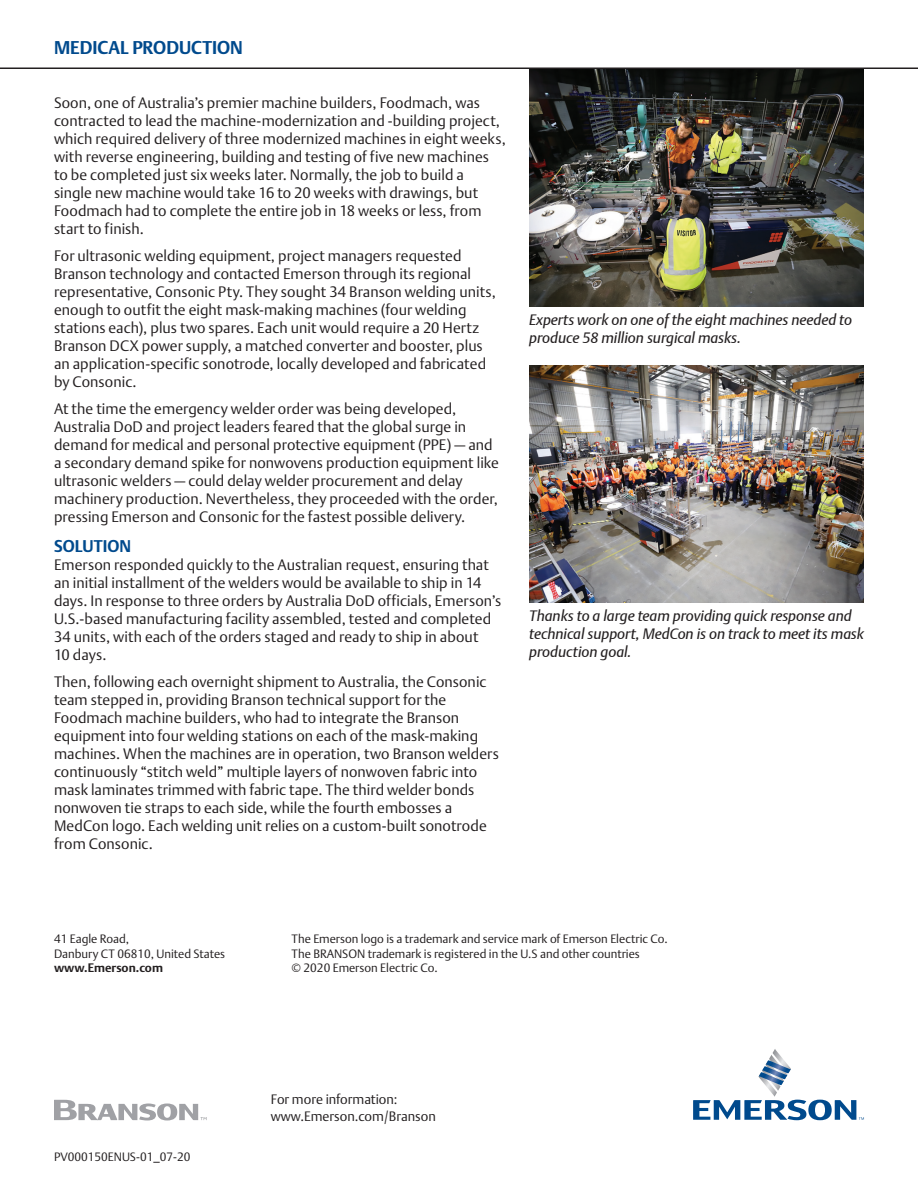
<style>
.page{position:relative;width:918px;height:1188px;background:#fff}
.page>*{position:absolute;margin:0;border:0;box-sizing:border-box;transform-origin:0 0}
.t1{font:700 18px "DTL Argo T";color:#004a8d}
.t2{font:700 16.5px "DTL Argo T";letter-spacing:.005em;color:#004a8d}
.t3{font:300 15px/18px "DTL Argo T";letter-spacing:.005em;color:#231f20}
.t4{font:italic 15px/18px "DTL Argo T";letter-spacing:-.005em;color:#231f20}
.t5{font:300 13.5px "DTL Argo T";color:#231f20}
.t6{font:300 12px/14.4px "DTL Argo T";color:#231f20}
.t7{font:700 12px "DTL Argo T";color:#231f20}
</style>
<div class="page">
<svg style="left:693px;top:1049px;width:171px;height:71px"></svg>
<hr style="left:0;top:68px;width:918px;height:1px;background:#231f20">
<svg style="left:54px;top:1100px;width:153px;height:20px"></svg>
<img style="left:529px;top:365px;width:335px;height:238px">
<img style="left:529px;top:69px;width:335px;height:237px">
<p class="t1" style="left:54px;top:37px;width:191px">MEDICAL PRODUCTION</p>
<p class="t3" style="left:54px;top:93px;width:453px">Soon, one of Australia’s premier machine builders, Foodmach, was contracted to lead the machine-modernization and -building project, which required delivery of three modernized machines in eight weeks, with reverse engineering, building and testing of five new machines to be completed just six weeks later. Normally, the job to build a<br>single new machine would take 16 to 20 weeks with drawings, but Foodmach had to complete the entire job in 18 weeks or less, from start to finish.</p>
<p class="t3" style="left:54px;top:246px;width:443px">For ultrasonic welding equipment, project managers requested Branson technology and contacted Emerson through its regional representative, Consonic Pty. They sought 34 Branson welding units, enough to outfit the eight mask-making machines (four welding stations each), plus two spares. Each unit would require a 20 Hertz Branson DCX power supply, a matched converter and booster, plus an application-specific sonotrode, locally developed and fabricated by Consonic.</p>
<p class="t3" style="left:54px;top:399px;width:446px">At the time the emergency welder order was being developed, Australia DoD and project leaders feared that the global surge in demand for medical and personal protective equipment (PPE) — and a secondary demand spike for nonwovens production equipment like ultrasonic welders — could delay welder procurement and delay machinery production. Nevertheless, they proceeded with the order, pressing Emerson and Consonic for the fastest possible delivery.</p>
<p class="t2" style="left:54px;top:537px;width:79px">SOLUTION</p>
<p class="t3" style="left:54px;top:556px;width:449px">Emerson responded quickly to the Australian request, ensuring that an initial installment of the welders would be available to ship in 14 days. In response to three orders by Australia DoD officials, Emerson’s U.S.-based manufacturing facility assembled, tested and completed 34 units, with each of the orders staged and ready to ship in about<br>10 days.</p>
<p class="t3" style="left:54px;top:673px;width:446px">Then, following each overnight shipment to Australia, the Consonic team stepped in, providing Branson technical support for the Foodmach machine builders, who had to integrate the Branson equipment into four welding stations on each of the mask-making machines. When the machines are in operation, two Branson welders continuously “stitch weld” multiple layers of nonwoven fabric into mask laminates trimmed with fabric tape. The third welder bonds nonwoven tie straps to each side, while the fourth embosses a MedCon logo. Each welding unit relies on a custom-built sonotrode from Consonic.</p>
<p class="t4" style="left:529px;top:311px;width:324px">Experts work on one of the eight machines needed to produce 58 million surgical masks.</p>
<p class="t4" style="left:529px;top:607px;width:336px">Thanks to a large team providing quick response and technical support, MedCon is on track to meet its mask production goal.</p>
<p class="t6" style="left:54px;top:932px;width:173px">41 Eagle Road,<br>Danbury CT 06810, United States</p>
<p class="t7" style="left:54px;top:961px;width:111px">www.Emerson.com</p>
<p class="t6" style="left:292px;top:932px;width:378px">The Emerson logo is a trademark and service mark of Emerson Electric Co.<br>The BRANSON trademark is registered in the U.S and other countries</p>
<p class="t6" style="left:292px;top:960px;width:148px">© 2020 Emerson Electric Co.</p>
<p class="t6" style="left:54px;top:1149px;width:138px">PV000150ENUS-01_07-20</p>
<p class="t5" style="left:271px;top:1091px;width:128px">For more information:</p>
<p class="t5" style="left:271px;top:1108px;width:166px">www.Emerson.com/Branson</p>
</div>
